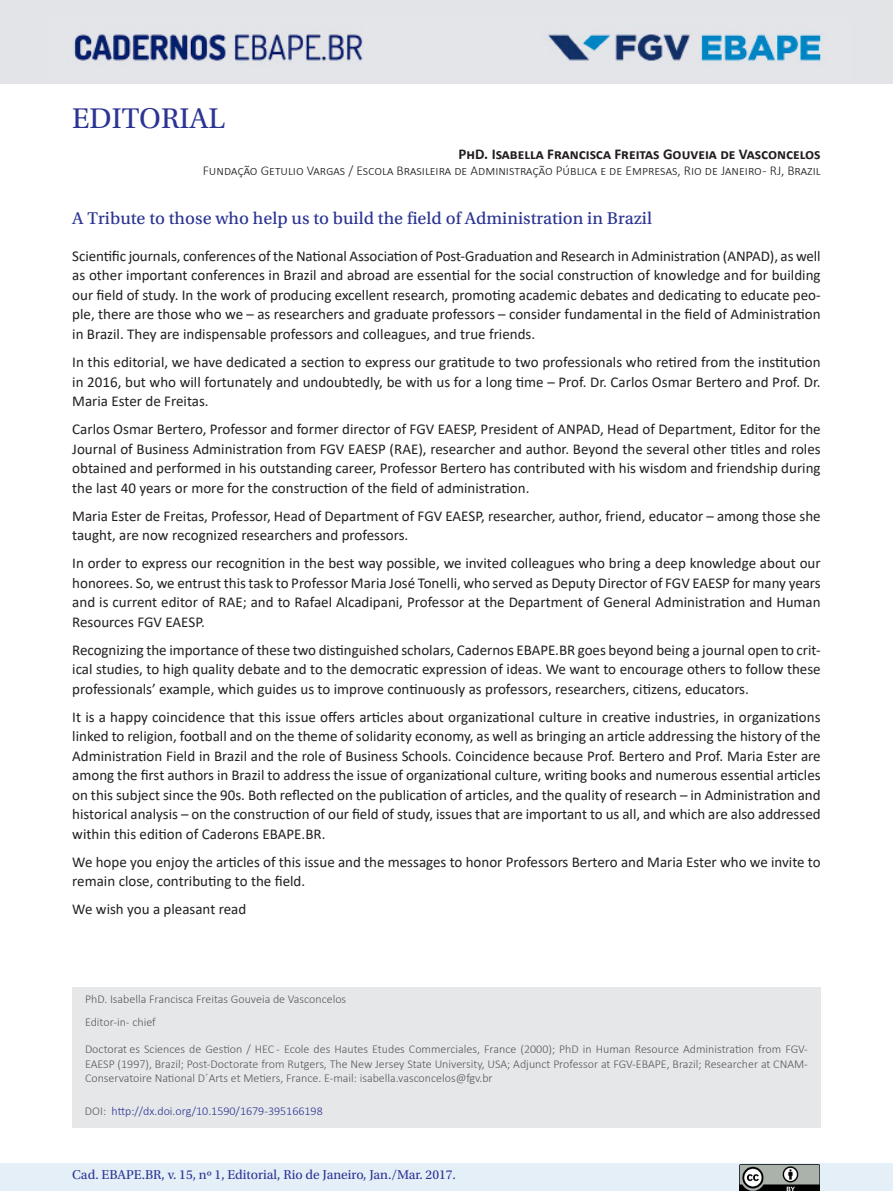
<style>
.page{position:relative;width:893px;height:1191px;background:#fff}
.page>*{position:absolute;margin:0;border:0;box-sizing:border-box;transform-origin:0 0}
._01_título_PT{font:30px "Utopia Std";color:#2b3393}
._07_2_sub2{font:18px "Utopia Std Capt";color:#2b3393}
._06_0_texto{font:15px/19.5px "Calibri";color:#231f20;text-align:justify}
._02_autores{font:700 15px "Calibri";color:#231f20}
._02_autores_-_tit{font:300 13.5px "Calibri";color:#231f20}
.t1{font:13.5px "Utopia Std";color:#2b3393}
._06_3_nota_de_rodape{font:300 12px/14.4px "Calibri";color:#57585a;text-align:justify}
._06_3_nota_de_rodape-2{font:300 12px "Calibri";color:#2b3393}
.s1{color:#57585a}
</style>
<div class="page">
<div style="left:0;top:1163px;width:893px;height:28px;background:#e4eff8"></div>
<img style="left:740px;top:1164px;width:80px;height:27px">
<div style="left:0;top:0;width:893px;height:84px;background:#e3e4e8"></div>
<img style="left:74px;top:31px;width:748px;height:34px">
<div style="left:72px;top:1097px;width:749px;height:30px;background:#e6e7e9"></div>
<div style="left:72px;top:986px;width:749px;height:111px;background:#e6e7e9"></div>
<p class="_01_título_PT" style="left:72px;top:102px;width:154px">EDITORIAL</p>
<p class="_02_autores" style="left:458px;top:143px;width:364px">PhD. Isabella Francisca Freitas Gouveia de Vasconcelos</p>
<p class="_02_autores_-_tit" style="left:203px;top:162px;width:619px">Fundação Getulio Vargas / Escola Brasileira de Administração Pública e de Empresas, Rio de Janeiro - RJ, Brazil</p>
<p class="_07_2_sub2" style="left:72px;top:209px;width:581px">A Tribute to those who help us to build the field of Administration in Brazil</p>
<p class="_06_0_texto" style="left:72px;top:246px;width:750px">Scientific journals, conferences of the National Association of Post-Graduation and Research in Administration (ANPAD), as well as other important conferences in Brazil and abroad are essential for the social construction of knowledge and for building our field of study. In the work of producing excellent research, promoting academic debates and dedicating to educate peo&shy;ple, there are those who we – as researchers and graduate professors – consider fundamental in the field of Administration in Brazil. They are indispensable professors and colleagues, and true friends.</p>
<p class="_06_0_texto" style="left:72px;top:352px;width:750px">In this editorial, we have dedicated a section to express our gratitude to two professionals who retired from the institution in 2016, but who will fortunately and undoubtedly, be with us for a long time – Prof. Dr. Carlos Osmar Bertero and Prof. Dr.<br>Maria Ester de Freitas.</p>
<p class="_06_0_texto" style="left:72px;top:419px;width:750px">Carlos Osmar Bertero, Professor and former director of FGV EAESP, President of ANPAD, Head of Department, Editor for the Journal of Business Administration from FGV EAESP (RAE), researcher and author. Beyond the several other titles and roles obtained and performed in his outstanding career, Professor Bertero has contributed with his wisdom and friendship during the last 40 years or more for the construction of the field of administration.</p>
<p class="_06_0_texto" style="left:72px;top:505px;width:750px">Maria Ester de Freitas, Professor, Head of Department of FGV EAESP, researcher, author, friend, educator – among those she taught, are now recognized researchers and professors.</p>
<p class="_06_0_texto" style="left:72px;top:553px;width:750px">In order to express our recognition in the best way possible, we invited colleagues who bring a deep knowledge about our honorees. So, we entrust this task to Professor Maria José Tonelli, who served as Deputy Director of FGV EAESP for many years and is current editor of RAE; and to Rafael Alcadipani, Professor at the Department of General Administration and Human Resources FGV EAESP.</p>
<p class="_06_0_texto" style="left:72px;top:639px;width:750px">Recognizing the importance of these two distinguished scholars, Cadernos EBAPE.BR goes beyond being a journal open to crit&shy;ical studies, to high quality debate and to the democratic expression of ideas. We want to encourage others to follow these professionals’ example, which guides us to improve continuously as professors, researchers, citizens, educators.</p>
<p class="_06_0_texto" style="left:72px;top:706px;width:750px">It is a happy coincidence that this issue offers articles about organizational culture in creative industries, in organizations linked to religion, football and on the theme of solidarity economy, as well as bringing an article addressing the history of the Administration Field in Brazil and the role of Business Schools. Coincidence because Prof. Bertero and Prof. Maria Ester are among the first authors in Brazil to address the issue of organizational culture, writing books and numerous essential articles on this subject since the 90s. Both reflected on the publication of articles, and the quality of research – in Administration and historical analysis – on the construction of our field of study, issues that are important to us all, and which are also addressed within this edition of Caderons EBAPE.BR.</p>
<p class="_06_0_texto" style="left:72px;top:851px;width:750px">We hope you enjoy the articles of this issue and the messages to honor Professors Bertero and Maria Ester who we invite to remain close, contributing to the field.</p>
<p class="_06_0_texto" style="left:72px;top:899px;width:176px">We wish you a pleasant read</p>
<p class="_06_3_nota_de_rodape" style="left:85px;top:992px;width:263px">PhD. Isabella Francisca Freitas Gouveia de Vasconcelos</p>
<p class="_06_3_nota_de_rodape" style="left:85px;top:1015px;width:72px">Editor-in- chief</p>
<p class="_06_3_nota_de_rodape" style="left:85px;top:1042px;width:724px">Doctorat es Sciences de Gestion / HEC - Ecole des Hautes Etudes Commerciales, France (2000); PhD in Human Resource Administration from FGV-EAESP (1997), Brazil; Post-Doctorate from Rutgers, The New Jersey State University, USA; Adjunct Professor at FGV-EBAPE, Brazil; Researcher at CNAM-Conservatoire National D´Arts et Metiers, France. E-mail: isabella.vasconcelos@fgv.br</p>
<p class="_06_3_nota_de_rodape-2" style="left:85px;top:1103px;width:239px"><span class="s1">DOI:</span> http://dx.doi.org/10.1590/1679-395166198</p>
<p class="t1" style="left:72px;top:1167px;width:385px">Cad. EBAPE.BR, v. 15, nº 1, Editorial, Rio de Janeiro, Jan./Mar. 2017.</p>
</div>
